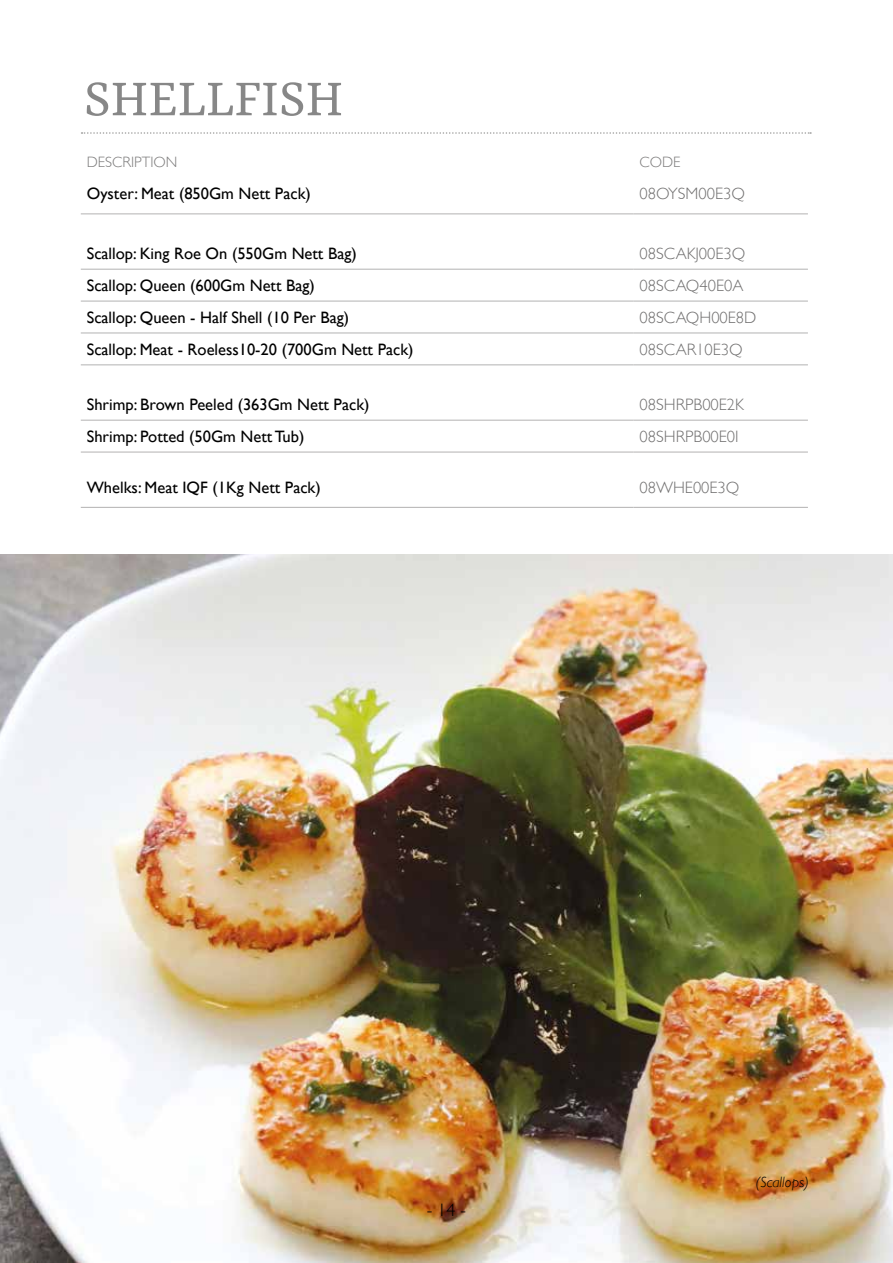
<style>
.page{position:relative;width:893px;height:1263px;background:#fff}
.page>*{position:absolute;margin:0;border:0;box-sizing:border-box;transform-origin:0 0}
.t1{font:57px "Rasa";color:#878787}
.t2{font:300 18px "Gill Sans";color:#000}
.t3{font:16.5px "Gill Sans";color:#000}
.t4{font:300 16.5px "Gill Sans";color:#706f6f}
.t5{font:300 15px "Gill Sans";color:#7c7b7b}
.t6{font:italic 300 15px "Gill Sans";color:#000}
</style>
<div class="page">
<hr style="left:81px;top:213px;width:553px;height:1px;background:#b3b2b2">
<hr style="left:634px;top:213px;width:174px;height:1px;background:#b3b2b2">
<hr style="left:81px;top:269px;width:553px;height:1px;background:#b3b2b2">
<hr style="left:634px;top:269px;width:174px;height:1px;background:#b3b2b2">
<hr style="left:81px;top:301px;width:553px;height:1px;background:#b3b2b2">
<hr style="left:634px;top:301px;width:174px;height:1px;background:#b3b2b2">
<hr style="left:81px;top:333px;width:553px;height:1px;background:#b3b2b2">
<hr style="left:634px;top:333px;width:174px;height:1px;background:#b3b2b2">
<hr style="left:81px;top:420px;width:553px;height:1px;background:#b3b2b2">
<hr style="left:634px;top:420px;width:174px;height:1px;background:#b3b2b2">
<hr style="left:81px;top:452px;width:553px;height:1px;background:#b3b2b2">
<hr style="left:634px;top:452px;width:174px;height:1px;background:#b3b2b2">
<hr style="left:81px;top:507px;width:553px;height:1px;background:#b3b2b2">
<hr style="left:634px;top:507px;width:174px;height:1px;background:#b3b2b2">
<hr style="left:81px;top:364px;width:553px;height:1px;background:#b3b2b2">
<hr style="left:634px;top:364px;width:174px;height:1px;background:#b3b2b2">
<img style="left:0;top:554px;width:893px;height:709px">
<svg style="left:82px;top:132px;width:729px;height:2px"></svg>
<h1 class="t1" style="left:84px;top:66px;width:261px">SHELLFISH</h1>
<p class="t5" style="left:87px;top:151px;width:92px">DESCRIPTION</p>
<p class="t5" style="left:640px;top:151px;width:42px">CODE</p>
<p class="t3" style="left:87px;top:184px;width:226px">Oyster: Meat (850Gm Nett Pack)</p>
<p class="t4" style="left:640px;top:181px;width:107px">08OYSM00E3Q</p>
<p class="t3" style="left:87px;top:244px;width:271px">Scallop: King Roe On (550Gm Nett Bag)</p>
<p class="t4" style="left:640px;top:240px;width:107px">08SCAKJ00E3Q</p>
<p class="t3" style="left:87px;top:276px;width:230px">Scallop: Queen (600Gm Nett Bag)</p>
<p class="t4" style="left:640px;top:272px;width:105px">08SCAQ40E0A</p>
<p class="t3" style="left:87px;top:307px;width:264px">Scallop: Queen - Half Shell (10 Per Bag)</p>
<p class="t4" style="left:640px;top:304px;width:118px">08SCAQH00E8D</p>
<p class="t3" style="left:87px;top:339px;width:328px">Scallop: Meat - Roeless10-20 (700Gm Nett Pack)</p>
<p class="t4" style="left:640px;top:336px;width:105px">08SCAR10E3Q</p>
<p class="t3" style="left:87px;top:395px;width:284px">Shrimp: Brown Peeled (363Gm Nett Pack)</p>
<p class="t4" style="left:640px;top:391px;width:106px">08SHRPB00E2K</p>
<p class="t3" style="left:87px;top:426px;width:219px">Shrimp: Potted (50Gm Nett Tub)</p>
<p class="t4" style="left:640px;top:423px;width:100px">08SHRPB00E0I</p>
<p class="t3" style="left:87px;top:478px;width:236px">Whelks: Meat IQF (1Kg Nett Pack)</p>
<p class="t4" style="left:640px;top:474px;width:101px">08WHE00E3Q</p>
<p class="t2" style="left:427px;top:1196px;width:41px">- 14 -</p>
<p class="t6" style="left:756px;top:1173px;width:55px">(Scallops)</p>
</div>
